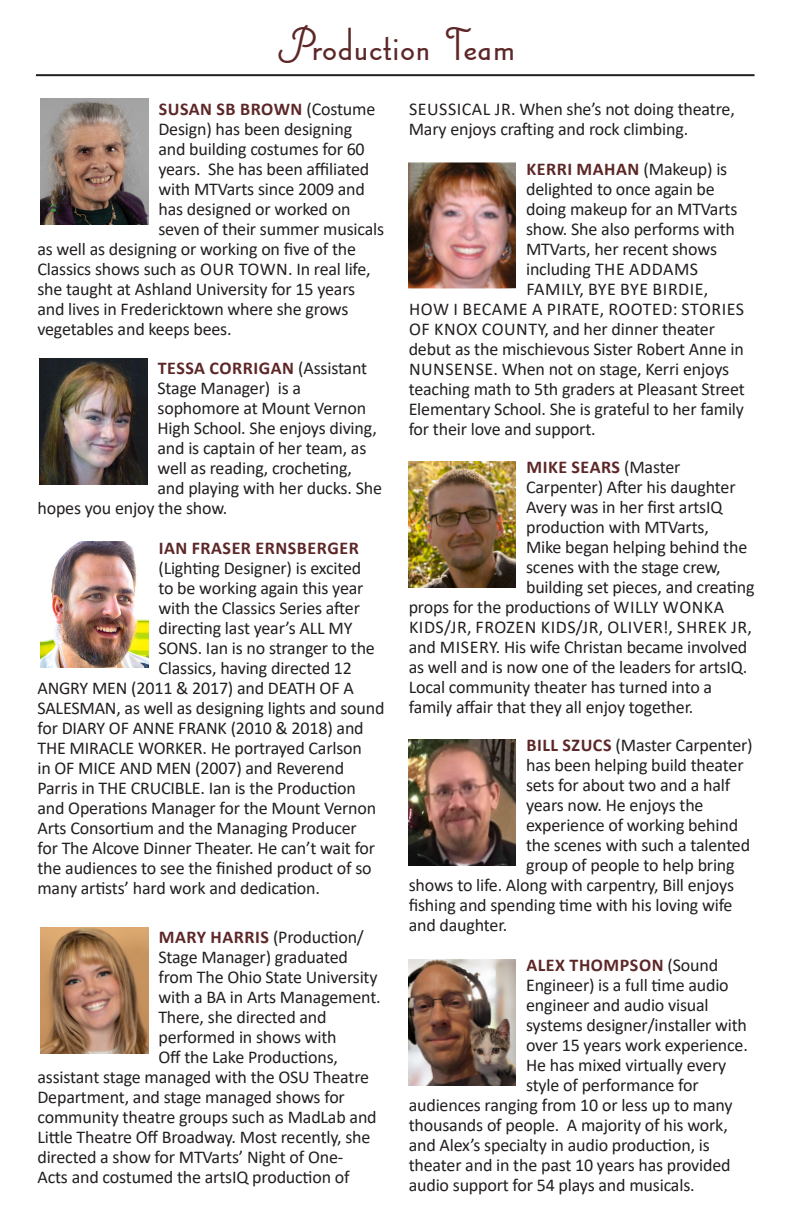
<style>
.page{position:relative;width:792px;height:1224px;background:#fff}
.page>*{position:absolute;margin:0;border:0;box-sizing:border-box;transform-origin:0 0}
.t1{font:700 48px "Canterbury Sans Swash RR";letter-spacing:.01em;color:#5d2728}
.t2{font:18px/20px "Calibri";letter-spacing:-.01em;color:#231f20}
.t3{font:700 18px "Calibri";letter-spacing:.03em;color:#5d2728}
.t4{font:18px "Calibri";letter-spacing:.03em;color:#231f20}
.s1{font-weight:400;color:#231f20}
.s2{font-weight:700;color:#5d2728}
</style>
<div class="page">
<hr style="left:36px;top:74px;width:719px;height:2px;background:#231f20">
<img style="left:40px;top:99px;width:108px;height:126px">
<img style="left:39px;top:359px;width:108px;height:126px">
<img style="left:40px;top:927px;width:108px;height:126px">
<img style="left:40px;top:541px;width:108px;height:126px">
<img style="left:408px;top:162px;width:108px;height:126px">
<img style="left:408px;top:461px;width:108px;height:126px">
<img style="left:408px;top:740px;width:108px;height:126px">
<img style="left:408px;top:960px;width:108px;height:126px">
<p class="t1" style="left:277px;top:16px;width:240px">Production Team</p>
<p class="t3" style="left:159px;top:96px;width:218px">SUSAN SB BROWN <span class="s1">(Costume</span></p>
<p class="t2" style="left:158px;top:118px;width:195px">Design) has been designing</p>
<p class="t2" style="left:158px;top:138px;width:208px">and building costumes for 60</p>
<p class="t2" style="left:158px;top:158px;width:212px">years. She has been affiliated</p>
<p class="t2" style="left:158px;top:178px;width:208px">with MTVarts since 2009 and</p>
<p class="t2" style="left:158px;top:198px;width:194px">has designed or worked on</p>
<p class="t2" style="left:158px;top:218px;width:227px">seven of their summer musicals</p>
<p class="t2" style="left:37px;top:238px;width:320px">as well as designing or working on five of the</p>
<p class="t2" style="left:37px;top:258px;width:335px">Classics shows such as OUR TOWN. In real life,</p>
<p class="t2" style="left:37px;top:278px;width:319px">she taught at Ashland University for 15 years</p>
<p class="t2" style="left:37px;top:298px;width:313px">and lives in Fredericktown where she grows</p>
<p class="t2" style="left:37px;top:318px;width:196px">vegetables and keeps bees.</p>
<p class="t3" style="left:158px;top:355px;width:211px">TESSA CORRIGAN <span class="s1">(Assistant</span></p>
<p class="t2" style="left:158px;top:378px;width:145px">Stage Manager) is a</p>
<p class="t2" style="left:158px;top:398px;width:210px">sophomore at Mount Vernon</p>
<p class="t2" style="left:158px;top:418px;width:221px">High School. She enjoys diving,</p>
<p class="t2" style="left:158px;top:438px;width:210px">and is captain of her team, as</p>
<p class="t2" style="left:158px;top:458px;width:196px">well as reading, crocheting,</p>
<p class="t2" style="left:158px;top:478px;width:226px">and playing with her ducks. She</p>
<p class="t2" style="left:37px;top:498px;width:192px">hopes you enjoy the show.</p>
<p class="t3" style="left:159px;top:535px;width:202px">IAN FRASER ERNSBERGER</p>
<p class="t2" style="left:158px;top:558px;width:205px">(Lighting Designer) is excited</p>
<p class="t2" style="left:158px;top:578px;width:207px">to be working again this year</p>
<p class="t2" style="left:158px;top:598px;width:203px">with the Classics Series after</p>
<p class="t2" style="left:158px;top:618px;width:196px">directing last year’s ALL MY</p>
<p class="t2" style="left:158px;top:638px;width:218px">SONS. Ian is no stranger to the</p>
<p class="t2" style="left:158px;top:658px;width:195px">Classics, having directed 12</p>
<p class="t2" style="left:37px;top:678px;width:318px">ANGRY MEN (2011 &amp; 2017) and DEATH OF A</p>
<p class="t2" style="left:37px;top:698px;width:349px">SALESMAN, as well as designing lights and sound</p>
<p class="t2" style="left:37px;top:718px;width:328px">for DIARY OF ANNE FRANK (2010 &amp; 2018) and</p>
<p class="t2" style="left:37px;top:738px;width:326px">THE MIRACLE WORKER. He portrayed Carlson</p>
<p class="t2" style="left:37px;top:758px;width:308px">in OF MICE AND MEN (2007) and Reverend</p>
<p class="t2" style="left:37px;top:778px;width:320px">Parris in THE CRUCIBLE. Ian is the Production</p>
<p class="t2" style="left:37px;top:798px;width:340px">and Operations Manager for the Mount Vernon</p>
<p class="t2" style="left:37px;top:818px;width:321px">Arts Consortium and the Managing Producer</p>
<p class="t2" style="left:37px;top:838px;width:339px">for The Alcove Dinner Theater. He can’t wait for</p>
<p class="t2" style="left:37px;top:858px;width:336px">the audiences to see the finished product of so</p>
<p class="t2" style="left:37px;top:878px;width:284px">many artists’ hard work and dedication.</p>
<p class="t2" style="left:159px;top:926px;width:207px"><span class="s2">MARY HARRIS</span> (Production/</p>
<p class="t2" style="left:158px;top:946px;width:191px">Stage Manager) graduated</p>
<p class="t2" style="left:158px;top:966px;width:221px">from The Ohio State University</p>
<p class="t2" style="left:158px;top:986px;width:224px">with a BA in Arts Management.</p>
<p class="t2" style="left:158px;top:1006px;width:170px">There, she directed and</p>
<p class="t2" style="left:158px;top:1026px;width:180px">performed in shows with</p>
<p class="t2" style="left:158px;top:1046px;width:181px">Off the Lake Productions,</p>
<p class="t2" style="left:37px;top:1066px;width:333px">assistant stage managed with the OSU Theatre</p>
<p class="t2" style="left:37px;top:1086px;width:309px">Department, and stage managed shows for</p>
<p class="t2" style="left:37px;top:1106px;width:341px">community theatre groups such as MadLab and</p>
<p class="t2" style="left:37px;top:1126px;width:335px">Little Theatre Off Broadway. Most recently, she</p>
<p class="t2" style="left:37px;top:1146px;width:307px">directed a show for MTVarts’ Night of One-</p>
<p class="t2" style="left:37px;top:1166px;width:314px">Acts and costumed the artsIQ production of</p>
<p class="t2" style="left:409px;top:98px;width:328px">SEUSSICAL JR. When she’s not doing theatre,<br>Mary enjoys crafting and rock climbing.</p>
<p class="t3" style="left:526px;top:156px;width:202px">KERRI MAHAN <span class="s1">(Makeup) is</span></p>
<p class="t2" style="left:526px;top:178px;width:190px">delighted to once again be</p>
<p class="t2" style="left:526px;top:198px;width:213px">doing makeup for an MTVarts</p>
<p class="t2" style="left:526px;top:218px;width:210px">show. She also performs with</p>
<p class="t2" style="left:526px;top:238px;width:192px">MTVarts, her recent shows</p>
<p class="t2" style="left:526px;top:258px;width:174px">including THE ADDAMS</p>
<p class="t4" style="left:526px;top:276px;width:183px">FAMILY, BYE BYE BIRDIE,</p>
<p class="t4" style="left:409px;top:296px;width:337px">HOW I BECAME A PIRATE, ROOTED: STORIES</p>
<p class="t2" style="left:409px;top:318px;width:307px">OF KNOX COUNTY, and her dinner theater</p>
<p class="t2" style="left:409px;top:338px;width:337px">debut as the mischievous Sister Robert Anne in</p>
<p class="t2" style="left:409px;top:358px;width:322px">NUNSENSE. When not on stage, Kerri enjoys</p>
<p class="t2" style="left:409px;top:378px;width:338px">teaching math to 5th graders at Pleasant Street</p>
<p class="t2" style="left:409px;top:398px;width:337px">Elementary School. She is grateful to her family</p>
<p class="t2" style="left:409px;top:418px;width:189px">for their love and support.</p>
<p class="t3" style="left:526px;top:454px;width:156px">MIKE SEARS <span class="s1">(Master</span></p>
<p class="t2" style="left:526px;top:476px;width:211px">Carpenter) After his daughter</p>
<p class="t2" style="left:526px;top:496px;width:198px">Avery was in her first artsIQ</p>
<p class="t2" style="left:526px;top:516px;width:184px">production with MTVarts,</p>
<p class="t2" style="left:526px;top:536px;width:223px">Mike began helping behind the</p>
<p class="t2" style="left:526px;top:556px;width:196px">scenes with the stage crew,</p>
<p class="t2" style="left:526px;top:576px;width:230px">building set pieces, and creating</p>
<p class="t2" style="left:409px;top:596px;width:317px">props for the productions of WILLY WONKA</p>
<p class="t4" style="left:409px;top:614px;width:344px">KIDS/JR, FROZEN KIDS/JR, OLIVER!, SHREK JR,</p>
<p class="t2" style="left:409px;top:636px;width:340px">and MISERY. His wife Christan became involved</p>
<p class="t2" style="left:409px;top:656px;width:340px">as well and is now one of the leaders for artsIQ.</p>
<p class="t2" style="left:409px;top:676px;width:305px">Local community theater has turned into a</p>
<p class="t2" style="left:409px;top:696px;width:286px">family affair that they all enjoy together.</p>
<p class="t2" style="left:526px;top:734px;width:228px"><span class="s2">BILL SZUCS</span> (Master Carpenter)</p>
<p class="t2" style="left:526px;top:754px;width:219px">has been helping build theater</p>
<p class="t2" style="left:526px;top:774px;width:206px">sets for about two and a half</p>
<p class="t2" style="left:526px;top:794px;width:179px">years now. He enjoys the</p>
<p class="t2" style="left:526px;top:814px;width:214px">experience of working behind</p>
<p class="t2" style="left:526px;top:834px;width:226px">the scenes with such a talented</p>
<p class="t2" style="left:526px;top:854px;width:210px">group of people to help bring</p>
<p class="t2" style="left:409px;top:874px;width:327px">shows to life. Along with carpentry, Bill enjoys</p>
<p class="t2" style="left:409px;top:894px;width:325px">fishing and spending time with his loving wife</p>
<p class="t2" style="left:409px;top:914px;width:100px">and daughter.</p>
<p class="t3" style="left:526px;top:952px;width:193px">ALEX THOMPSON <span class="s1">(Sound</span></p>
<p class="t2" style="left:526px;top:974px;width:204px">Engineer) is a full time audio</p>
<p class="t2" style="left:526px;top:994px;width:184px">engineer and audio visual</p>
<p class="t2" style="left:526px;top:1014px;width:222px">systems designer/installer with</p>
<p class="t2" style="left:526px;top:1034px;width:223px">over 15 years work experience.</p>
<p class="t2" style="left:526px;top:1054px;width:202px">He has mixed virtually every</p>
<p class="t2" style="left:526px;top:1074px;width:174px">style of performance for</p>
<p class="t2" style="left:409px;top:1094px;width:326px">audiences ranging from 10 or less up to many</p>
<p class="t2" style="left:409px;top:1114px;width:321px">thousands of people. A majority of his work,</p>
<p class="t2" style="left:409px;top:1134px;width:303px">and Alex’s specialty in audio production, is</p>
<p class="t2" style="left:409px;top:1154px;width:323px">theater and in the past 10 years has provided</p>
<p class="t2" style="left:409px;top:1174px;width:288px">audio support for 54 plays and musicals.</p>
</div>
